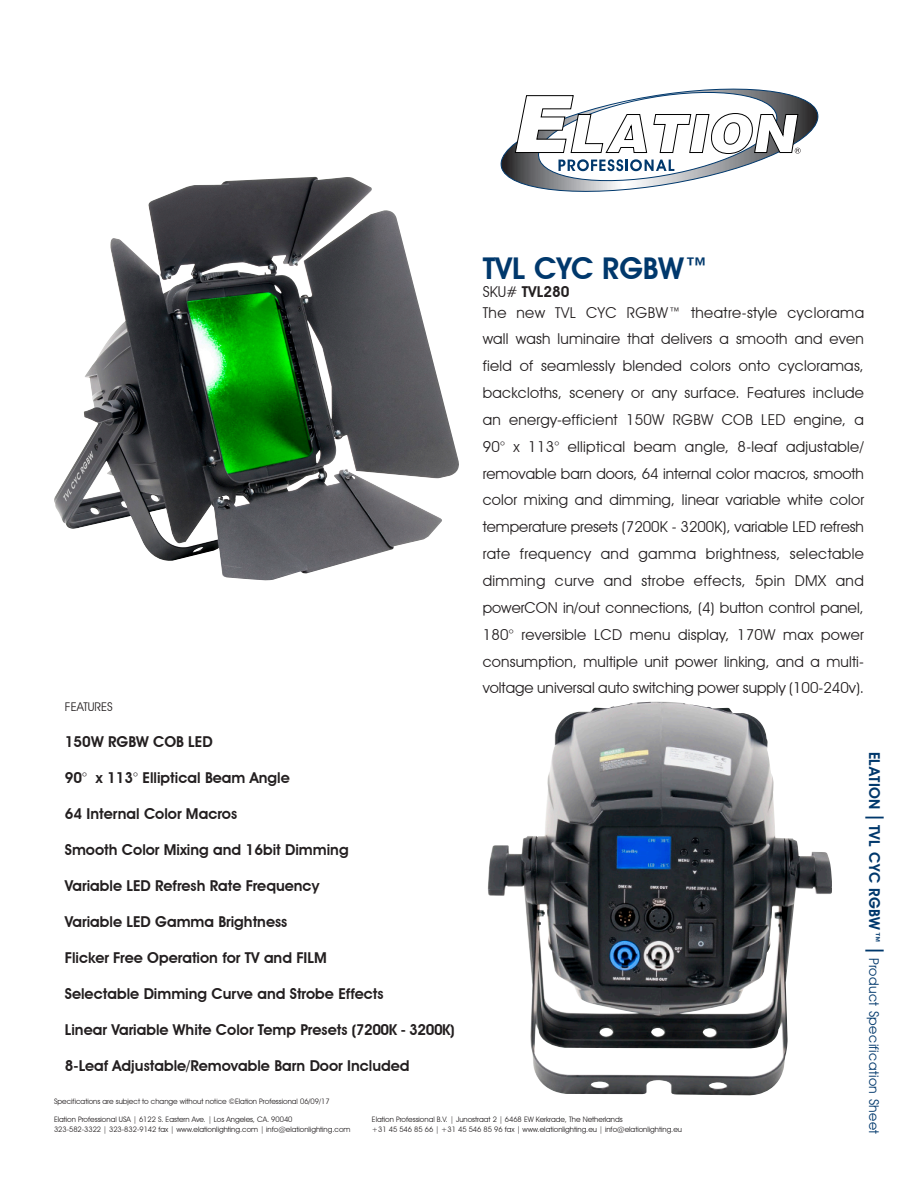
<style>
.page{position:relative;width:918px;height:1188px;background:#fff}
.page>*{position:absolute;margin:0;border:0;box-sizing:border-box;transform-origin:0 0}
.t1{font:600 30px "Avant Garde IT Cby BT";color:#00386c}
._02__Features_F2{font:15px/26.8px "Avant Garde IT Cby BT";color:#231f20;text-align:justify}
.Category_Titles{font:600 15px "Avant Garde IT Cby BT";color:#231f20}
.t2{font:13.5px "Avant Garde IT Cby BT";letter-spacing:.03em;color:#00386c}
.Category_Titles-2{font:12px "Avant Garde IT Cby BT";color:#231f20}
.t3{font:7.5px "Avant Garde IT Cby BT";color:#231f20}
.s1{font-weight:400}
.s2{font-weight:600;font-size:15px}
.s3{font-size:25.5px}
</style>
<div class="page">
<svg style="left:500px;top:88px;width:319px;height:104px"></svg>
<img style="left:54px;top:177px;width:405px;height:403px">
<img style="left:488px;top:702px;width:344px;height:394px">
<p class="t1" style="left:483px;top:251px;width:227px">TVL CYC RGBW™</p>
<p class="Category_Titles" style="left:483px;top:283px;width:88px"><span class="s1">SKU#</span> TVL280</p>
<p class="_02__Features_F2" style="left:483px;top:299px;width:383px">The new TVL CYC RGBW™ theatre-style cyclorama wall wash luminaire that delivers a smooth and even field of seamlessly blended colors onto cycloramas, backcloths, scenery or any surface. Features include an energy-efficient 150W RGBW COB LED engine, a 90° x 113° elliptical beam angle, 8-leaf adjustable/ removable barn doors, 64 internal color macros, smooth color mixing and dimming, linear variable white color temperature presets (7200K - 3200K), variable LED refresh rate frequency and gamma brightness, selectable dimming curve and strobe effects, 5pin DMX and powerCON in/out connections, (4) button control panel, 180° reversible LCD menu display, 170W max power consumption, multiple unit power linking, and a multi&shy;voltage universal auto switching power supply (100-240v).</p>
<p class="Category_Titles-2" style="left:65px;top:699px;width:50px">FEATURES</p>
<p class="Category_Titles" style="left:65px;top:732px;width:149px">150W RGBW COB LED</p>
<p class="Category_Titles" style="left:65px;top:768px;width:226px">90<span class="s1">°</span> x 113<span class="s1">°</span> Elliptical Beam Angle</p>
<p class="Category_Titles" style="left:65px;top:804px;width:174px">64 Internal Color Macros</p>
<p class="Category_Titles" style="left:65px;top:840px;width:285px">Smooth Color Mixing and 16bit Dimming</p>
<p class="Category_Titles" style="left:65px;top:876px;width:256px">Variable LED Refresh Rate Frequency</p>
<p class="Category_Titles" style="left:65px;top:912px;width:224px">Variable LED Gamma Brightness</p>
<p class="Category_Titles" style="left:65px;top:948px;width:263px">Flicker Free Operation for TV and FILM</p>
<p class="Category_Titles" style="left:65px;top:984px;width:320px">Selectable Dimming Curve and Strobe Effects</p>
<p class="Category_Titles" style="left:65px;top:1020px;width:391px">Linear Variable White Color Temp Presets (7200K - 3200K)</p>
<p class="Category_Titles" style="left:65px;top:1056px;width:346px">8-Leaf Adjustable/Removable Barn Door Included</p>
<p class="t3" style="left:54px;top:1097px;width:277px">Specifications are subject to change without notice ©Elation Professional 06/09/17</p>
<p class="t3" style="left:54px;top:1114px;width:240px">Elation Professional USA | 6122 S. Eastern Ave. | Los Angeles, CA. 90040</p>
<p class="t3" style="left:54px;top:1125px;width:298px">323-582-3322 | 323-832-9142 fax | www.elationlighting.com | info@elationlighting.com</p>
<p class="t3" style="left:372px;top:1115px;width:252px">Elation Professional B.V. | Junostraat 2 | 6468 EW Kerkrade, The Netherlands</p>
<p class="t3" style="left:372px;top:1125px;width:312px">+31 45 546 85 66 | +31 45 546 85 96 fax | www.elationlighting.eu | info@elationlighting.eu</p>
<p class="t2" style="left:882px;top:752px;width:384px;rotate:90deg"><span class="s2">ELATION</span> <span class="s3">I</span> <span class="s2">TVL CYC RGBW™</span> <span class="s3">I</span> Product Specification Sheet</p>
</div>
